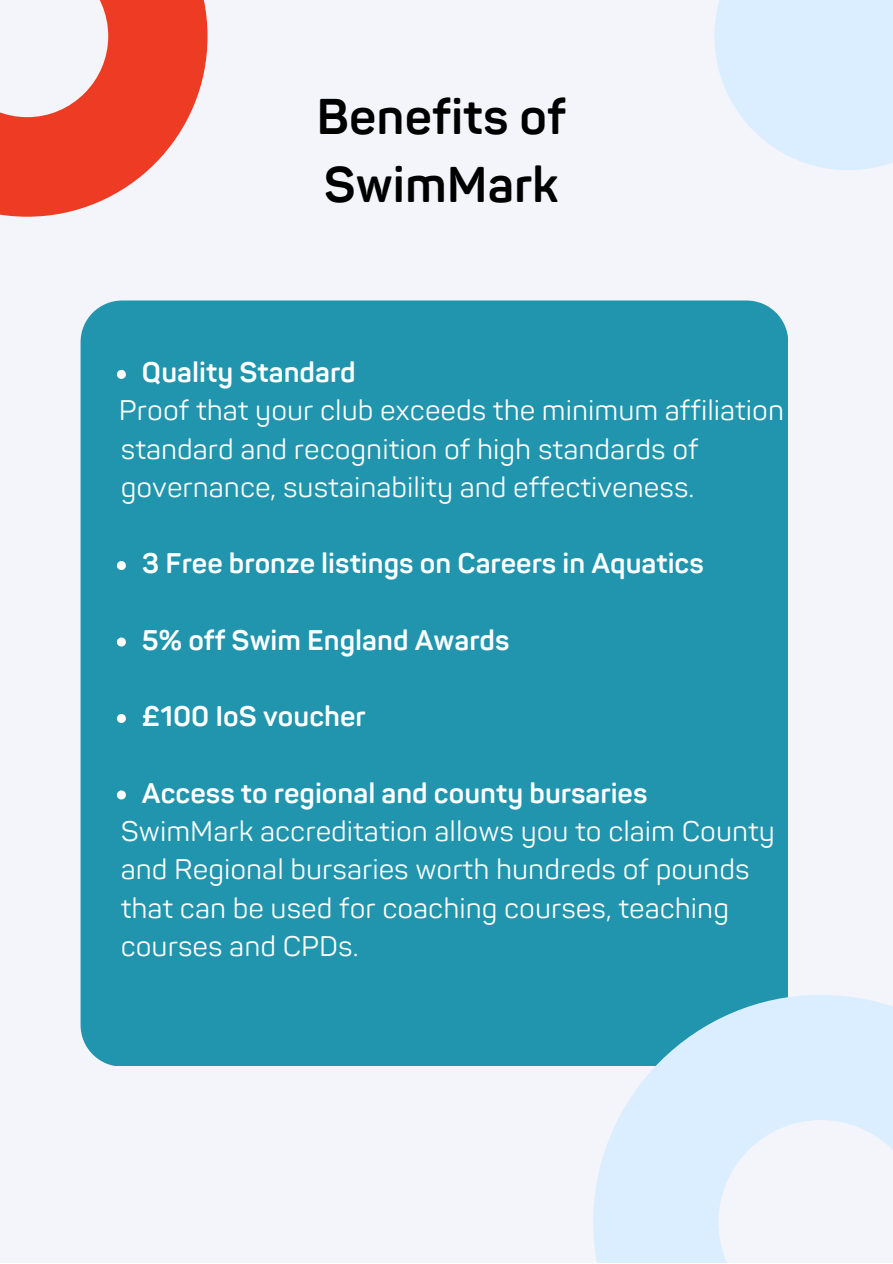
<style>
.page{position:relative;width:893px;height:1264px;background:#fff}
.page>*{position:absolute;margin:0;border:0;box-sizing:border-box;transform-origin:0 0}
.t1{font:700 49.5px/68.6px "Panton";color:#000}
.t2{font:27.9px/38.2px "Panton";color:#fff}
.t3{font:700 27.9px "Panton";color:#fff}
</style>
<div class="page">
<div style="left:0;top:0;width:892px;height:1262px;background:#f3f5fb"></div>
<div style="left:714px;top:0;width:178px;height:170px;background:#daeeff"></div>
<svg style="left:0;top:0;width:208px;height:217px;fill:#ed3b24"></svg>
<div style="left:81px;top:300px;width:706px;height:766px;background:#2195ae"></div>
<svg style="left:593px;top:994px;width:299px;height:268px;fill:#daeeff"></svg>
<svg style="left:117px;top:370px;width:9px;height:9px"></svg>
<svg style="left:117px;top:561px;width:9px;height:9px"></svg>
<svg style="left:117px;top:637px;width:9px;height:9px"></svg>
<svg style="left:117px;top:714px;width:9px;height:9px"></svg>
<svg style="left:117px;top:790px;width:9px;height:9px"></svg>
<h1 class="t1" style="left:316px;top:84px;width:251px">Benefits of<br>SwimMark</h1>
<p class="t3" style="left:142px;top:356px;width:215px">Quality Standard</p>
<p class="t2" style="left:119px;top:392px;width:666px">Proof that your club exceeds the minimum affiliation standard and recognition of high standards of governance, sustainability and effectiveness.</p>
<p class="t3" style="left:142px;top:547px;width:563px">3 Free bronze listings on Careers in Aquatics</p>
<p class="t3" style="left:142px;top:623px;width:369px">5% off Swim England Awards</p>
<p class="t3" style="left:142px;top:700px;width:225px">£100 IoS voucher</p>
<p class="t3" style="left:142px;top:776px;width:507px">Access to regional and county bursaries</p>
<p class="t2" style="left:121px;top:813px;width:655px">SwimMark accreditation allows you to claim County and Regional bursaries worth hundreds of pounds that can be used for coaching courses, teaching courses and CPDs.</p>
</div>
